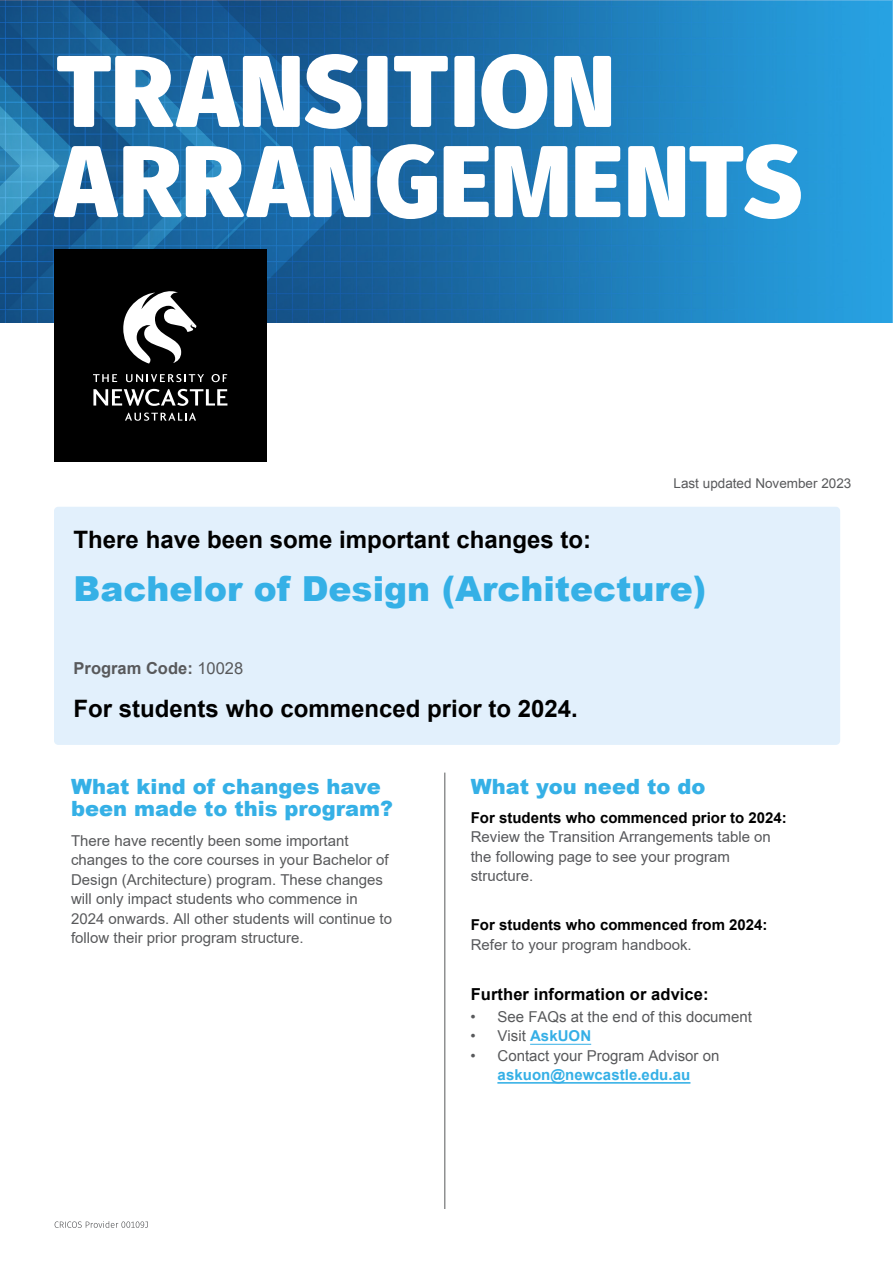
<style>
.page{position:relative;width:893px;height:1263px;background:#fff}
.page>*{position:absolute;margin:0;border:0;box-sizing:border-box;transform-origin:0 0}
.Heading__H2{font:900 34.5px "Arial";color:#35b0e6}
.Heading__H2-2{font:700 24px "Arial";color:#000}
.Paragraph__10pt{font:900 21px/22.5px "Arial";color:#35b0e6}
.Subhead__H4{font:900 21px "Arial";color:#35b0e6}
.Subhead__H4-2{font:700 16.5px "Arial";letter-spacing:.005em;color:#000}
.Heading__H2-3{font:700 16.5px "Arial";color:#58595b}
.Paragraph__10pt-2{font:15px/19.5px "Arial";color:#58595b}
.Subhead__H4-3{font:15px/19.4px "Arial";color:#57585b}
.Subhead__H4-4{font:700 15px/19.4px "Arial";color:#000}
.Paragraph__9pt{font:13.5px "Arial";color:#58595b}
.s1{font-weight:400}
.s2{font-weight:700;color:#000}
.s3{font-weight:400;color:#57585b}
.s4{font-weight:700;color:#35afe6}
.s5{font-weight:700;color:#35b0e6}
</style>
<div class="page">
<img style="left:1px;top:1px;width:891px;height:321px">
<svg style="left:57px;top:54px;width:304px;height:75px"></svg>
<div style="left:367px;top:56px;width:21px;height:71px;background:#fff;border-radius:3px"></div>
<svg style="left:394px;top:56px;width:54px;height:71px"></svg>
<div style="left:454px;top:56px;width:21px;height:71px;background:#fff;border-radius:3px"></div>
<svg style="left:481px;top:54px;width:66px;height:75px"></svg>
<svg style="left:554px;top:56px;width:57px;height:71px"></svg>
<svg style="left:54px;top:146px;width:317px;height:71px"></svg>
<svg style="left:377px;top:144px;width:60px;height:75px"></svg>
<svg style="left:444px;top:146px;width:45px;height:71px"></svg>
<svg style="left:495px;top:146px;width:72px;height:71px"></svg>
<svg style="left:575px;top:146px;width:45px;height:71px"></svg>
<svg style="left:628px;top:144px;width:173px;height:75px"></svg>
<div style="left:54px;top:507px;width:786px;height:238px;background:#e2f0fc;border-radius:4px"></div>
<div style="left:54px;top:250px;width:213px;height:212px;background:#000"></div>
<svg style="left:93px;top:374px;width:24px;height:8px"></svg>
<svg style="left:126px;top:374px;width:78px;height:8px"></svg>
<svg style="left:212px;top:374px;width:15px;height:8px"></svg>
<svg style="left:93px;top:389px;width:134px;height:17px"></svg>
<svg style="left:125px;top:413px;width:71px;height:8px"></svg>
<svg style="left:123px;top:291px;width:73px;height:73px"></svg>
<svg style="left:55px;top:1221px;width:93px;height:7px"></svg>
<hr style="left:444px;top:772px;width:1px;height:437px;background:#58595b">
<hr style="left:530px;top:1044px;width:61px;height:1px;background:#35afe6">
<hr style="left:497px;top:1082px;width:193px;height:1px;background:#35b0e6">
<p class="Paragraph__9pt" style="left:674px;top:475px;width:179px">Last updated November 2023</p>
<h2 class="Heading__H2-2" style="left:74px;top:523px;width:519px">There have been some important changes to:</h2>
<h2 class="Heading__H2" style="left:74px;top:563px;width:634px">Bachelor of Design (Architecture)</h2>
<h2 class="Heading__H2-3" style="left:74px;top:658px;width:171px">Program Code: <span class="s1">10028</span></h2>
<h2 class="Heading__H2-2" style="left:74px;top:693px;width:506px">For students who commenced prior to 2024.</h2>
<p class="Paragraph__10pt" style="left:71px;top:774px;width:324px">What kind of changes have been made to this program?</p>
<p class="Paragraph__10pt-2" style="left:71px;top:831px;width:322px">There have recently been some important changes to the core courses in your Bachelor of Design (Architecture) program. These changes will only impact students who commence in 2024 onwards. All other students will continue to follow their prior program structure.</p>
<h4 class="Subhead__H4" style="left:471px;top:771px;width:236px">What you need to do</h4>
<h4 class="Subhead__H4-3" style="left:471px;top:808px;width:317px"><span class="s2">For students who commenced prior to 2024:<br></span>Review the Transition Arrangements table on the following page to see your program structure.</h4>
<h4 class="Subhead__H4-4" style="left:471px;top:916px;width:298px">For students who commenced from 2024:<br><span class="s3">Refer to your program handbook.</span></h4>
<h4 class="Subhead__H4-2" style="left:471px;top:983px;width:239px">Further information or advice:</h4>
<p class="Paragraph__10pt-2" style="left:471px;top:1007px;width:283px">• See FAQs at the end of this document</p>
<p class="Paragraph__10pt-2" style="left:471px;top:1026px;width:122px">• Visit <span class="s4">AskUON</span></p>
<p class="Paragraph__10pt-2" style="left:471px;top:1046px;width:250px;text-align:center">• Contact your Program Advisor on <span class="s5">askuon@newcastle.edu.au</span></p>
</div>
